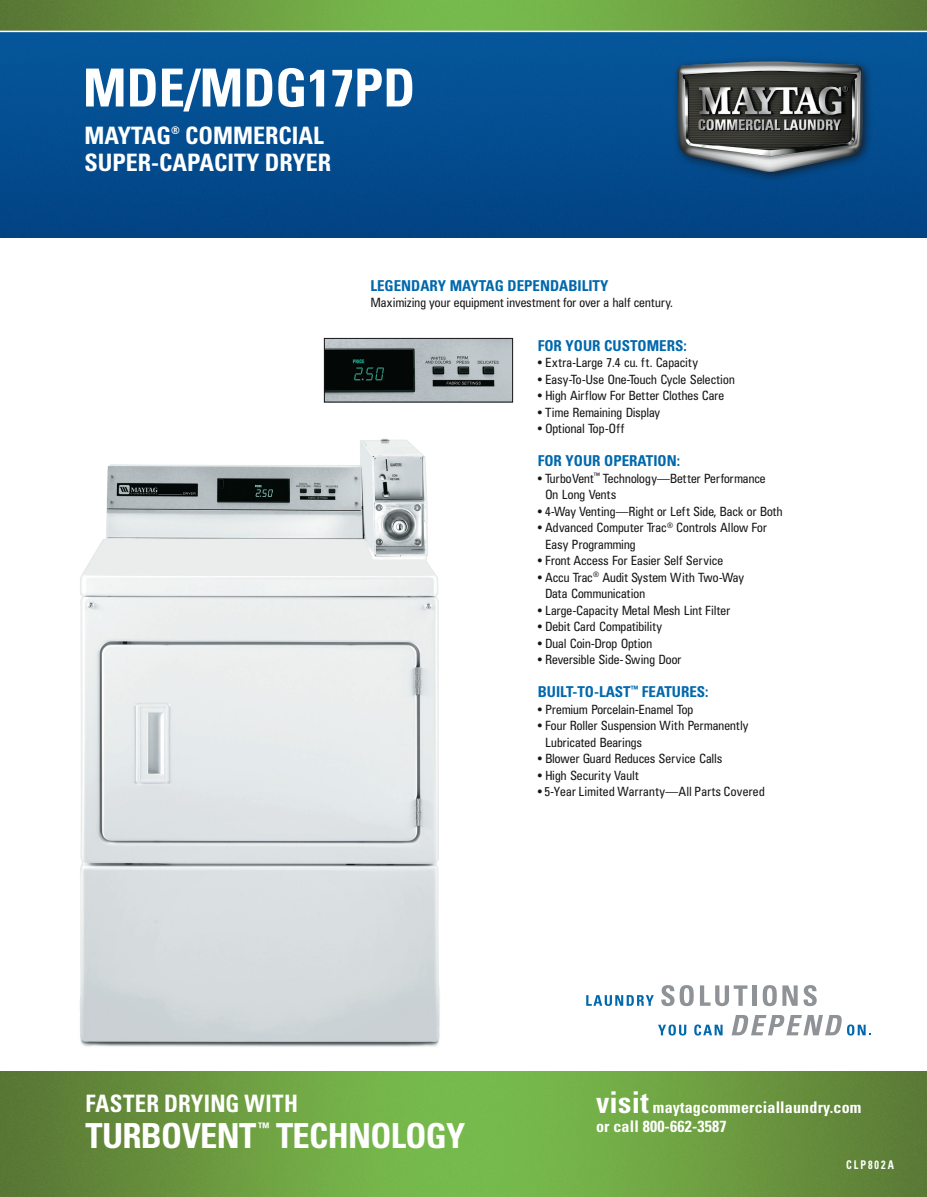
<style>
.page{position:relative;width:927px;height:1197px;background:#fff}
.page>*{position:absolute;margin:0;border:0;box-sizing:border-box;transform-origin:0 0}
.t1{font:700 condensed 52.5px "Univers";color:#fff}
.t2{font:700 condensed 34.5px "Univers";letter-spacing:-.02em;color:#fff}
.t3{font:700 condensed 24px "Univers";color:#fff}
.t4{font:700 condensed 24px "Univers";color:#fff;scale:.95 1}
.t5{font:700 condensed 16.05px/19.2px "Univers";letter-spacing:.01em;color:#fff}
.t6{font:700 condensed 15px "Univers";color:#0068ad}
.t7{font:700 condensed 13.05px "Univers";color:#fff}
.t8{font:condensed 12.75px/16.5px "Univers";letter-spacing:-.035em;color:#161518}
.t9{font:condensed 12.75px "Univers";letter-spacing:-.01em;color:#161518}
.t10{font:700 condensed 12px "Univers";letter-spacing:.2em;color:#fff;scale:.85 1}
.t11{font:700 condensed 10.5px "Univers";color:#fff}
.s1{font-size:30px}
</style>
<div class="page">
<img style="left:0;top:32px;width:927px;height:205px">
<img style="left:0;top:1071px;width:927px;height:126px">
<img style="left:0;top:0;width:927px;height:31px">
<div style="left:672px;top:56px;width:202px;height:127px;background:#161518;opacity:.75"></div>
<img style="left:678px;top:62px;width:184px;height:110px">
<svg style="left:586px;top:995px;width:68px;height:11px"></svg>
<svg style="left:661px;top:985px;width:33px;height:21px"></svg>
<svg style="left:700px;top:985px;width:47px;height:21px"></svg>
<div style="left:752px;top:985px;width:5px;height:21px;background:#8f9397"></div>
<svg style="left:763px;top:985px;width:54px;height:21px"></svg>
<svg style="left:658px;top:1025px;width:28px;height:11px"></svg>
<svg style="left:694px;top:1025px;width:29px;height:11px"></svg>
<svg style="left:732px;top:1015px;width:139px;height:21px"></svg>
<img style="left:326px;top:340px;width:185px;height:60px">
<div style="left:324px;top:338px;width:189px;height:64px;border:1px solid #161518"></div>
<img style="left:80px;top:439px;width:360px;height:608px">
<svg style="left:0;top:0;width:5px;height:5px"></svg>
<svg style="left:0;top:1192px;width:5px;height:5px"></svg>
<svg style="left:922px;top:0;width:5px;height:5px"></svg>
<svg style="left:922px;top:1192px;width:5px;height:5px"></svg>
<h1 class="t1" style="left:83px;top:56px;width:334px">MDE/MDG17PD</h1>
<h3 class="t3" style="left:85px;top:121px;width:88px">MAYTAG</h3>
<p class="t11" style="left:171px;top:124px;width:10px">®</p>
<h3 class="t3" style="left:185px;top:121px;width:140px">COMMERCIAL</h3>
<h3 class="t3" style="left:85px;top:148px;width:89px">SUPER-CAPACITY</h3>
<h3 class="t3" style="left:265px;top:148px;width:14px">DRYER</h3>
<p class="t6" style="left:370px;top:276px;width:239px">LEGENDARY MAYTAG DEPENDABILITY</p>
<p class="t8" style="left:370px;top:294px;width:304px">Maximizing your equipment investment for over a half century.</p>
<p class="t6" style="left:538px;top:336px;width:151px">FOR YOUR CUSTOMERS:</p>
<p class="t8" style="left:538px;top:354px;width:162px">• Extra-Large 7.4 cu. ft. Capacity</p>
<p class="t8" style="left:538px;top:370px;width:199px">• Easy-To-Use One-Touch Cycle Selection</p>
<p class="t8" style="left:538px;top:387px;width:188px">• High Airflow For Better Clothes Care</p>
<p class="t8" style="left:538px;top:403px;width:124px">• Time Remaining Display</p>
<p class="t8" style="left:538px;top:420px;width:88px">• Optional Top-Off</p>
<p class="t6" style="left:538px;top:452px;width:144px">FOR YOUR OPERATION:</p>
<p class="t8" style="left:545px;top:469px;width:222px;text-indent:-7px">• TurboVent<sup>™</sup> Technology—Better Performance<br>On Long Vents</p>
<p class="t8" style="left:538px;top:502px;width:247px">• 4-Way Venting—Right or Left Side, Back or Both</p>
<p class="t8" style="left:545px;top:519px;width:223px;text-indent:-7px">• Advanced Computer Trac<sup>®</sup> Controls Allow For<br>Easy Programming</p>
<p class="t8" style="left:538px;top:552px;width:187px">• Front Access For Easier Self Service</p>
<p class="t8" style="left:545px;top:568px;width:200px;text-indent:-7px">• Accu Trac<sup>®</sup> Audit System With Two-Way<br>Data Communication</p>
<p class="t8" style="left:538px;top:601px;width:194px">• Large-Capacity Metal Mesh Lint Filter</p>
<p class="t8" style="left:538px;top:618px;width:126px">• Debit Card Compatibility</p>
<p class="t8" style="left:538px;top:634px;width:116px">• Dual Coin-Drop Option</p>
<p class="t8" style="left:538px;top:651px;width:145px">• Reversible Side-Swing Door</p>
<p class="t6" style="left:538px;top:683px;width:172px">BUILT-TO-LAST<sup>™</sup> FEATURES:</p>
<p class="t8" style="left:538px;top:700px;width:157px">• Premium Porcelain-Enamel Top</p>
<p class="t8" style="left:545px;top:717px;width:205px;text-indent:-7px">• Four Roller Suspension With Permanently<br>Lubricated Bearings</p>
<p class="t8" style="left:538px;top:750px;width:186px">• Blower Guard Reduces Service Calls</p>
<p class="t8" style="left:538px;top:766px;width:103px">• High Security Vault</p>
<p class="t9" style="left:538px;top:783px;width:229px">• 5-Year Limited Warranty—All Parts Covered</p>
<h3 class="t4" style="left:86px;top:1089px;width:225px">FASTER DRYING WITH</h3>
<h2 class="t2" style="left:86px;top:1115px;width:172px">TURBOVENT</h2>
<p class="t7" style="left:258px;top:1120px;width:13px">™</p>
<h2 class="t2" style="left:276px;top:1115px;width:191px">TECHNOLOGY</h2>
<p class="t5" style="left:596px;top:1097px;width:267px"><span class="s1">VISIT</span> MAYTAGCOMMERCIALLAUNDRY.COM<br>OR CALL 800-662-3587</p>
<p class="t10" style="left:846px;top:1157px;width:58px">CLP802A</p>
</div>
